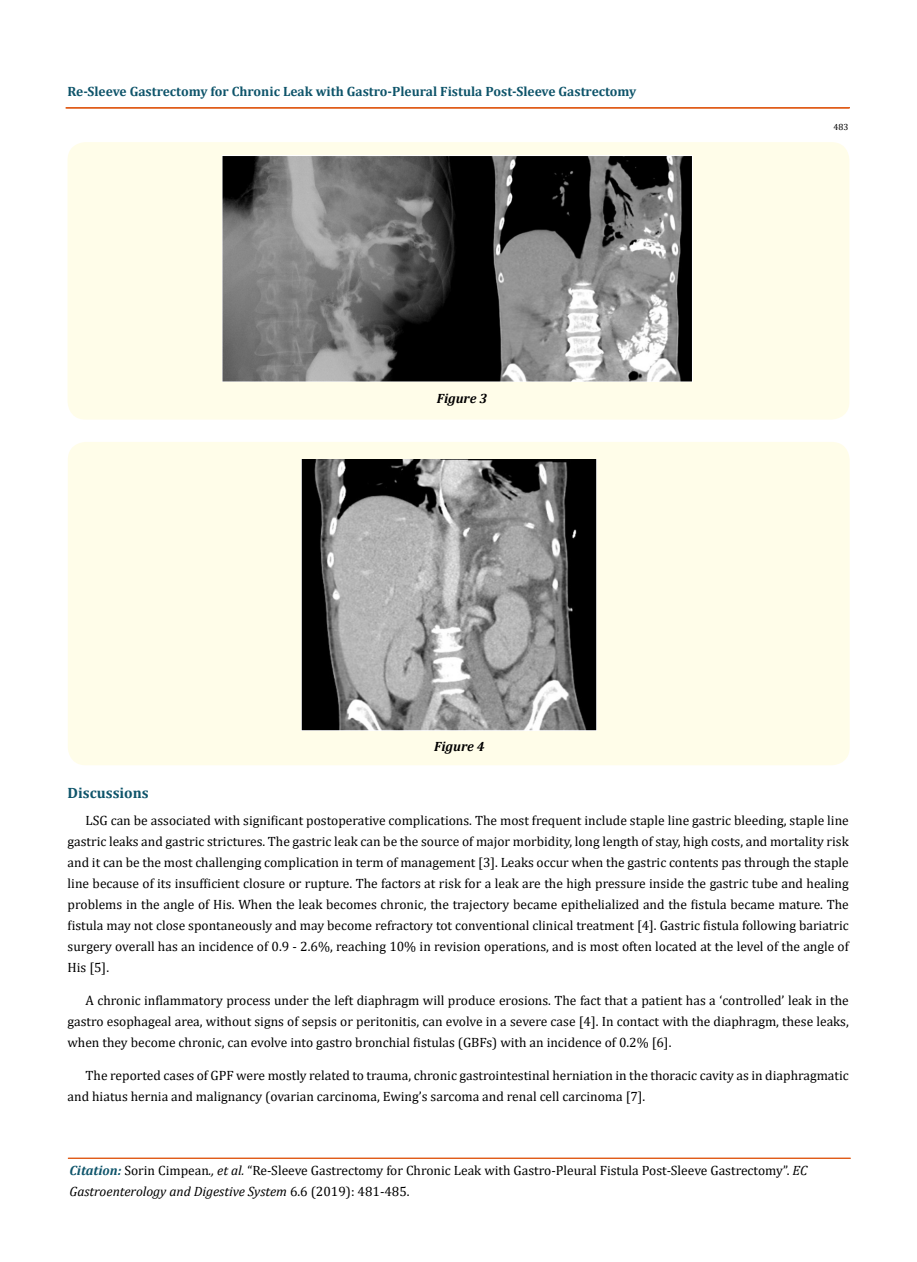
<style>
.page{position:relative;width:917px;height:1262px;background:#fff}
.page>*{position:absolute;margin:0;border:0;box-sizing:border-box;transform-origin:0 0}
.t1{font:700 15px "Cambria";color:#0e546a}
.t2{font:13.5px/21px "Cambria";color:#000}
.t3{font:700 13.5px "Cambria";color:#0e546a}
.t4{font:italic 700 13.5px "Cambria";color:#000}
.t5{font:9px "Cambria";color:#000}
.s1{font-weight:700;font-style:italic;color:#0e546a}
.s2{font-style:italic}
</style>
<div class="page">
<hr style="left:66px;top:108px;width:783px;height:1px;background:#e05d1a">
<div style="left:66px;top:107px;width:783px;height:1px;border:1px solid #e05d1a"></div>
<div style="left:68px;top:1158px;width:782px;height:1px;border:1px solid #e05d1a"></div>
<div style="left:68px;top:142px;width:781px;height:277px;background:#fffde9;border-radius:18px"></div>
<img style="left:222px;top:156px;width:470px;height:225px">
<div style="left:68px;top:442px;width:781px;height:323px;background:#fffde9;border-radius:18px"></div>
<img style="left:302px;top:459px;width:294px;height:271px">
<p class="t3" style="left:67px;top:82px;width:570px">Re-Sleeve Gastrectomy for Chronic Leak with Gastro-Pleural Fistula Post-Sleeve Gastrectomy</p>
<p class="t4" style="left:437px;top:389px;width:52px">Figure 3</p>
<p class="t4" style="left:434px;top:737px;width:52px">Figure 4</p>
<p class="t5" style="left:833px;top:122px;width:16px">483</p>
<p class="t1" style="left:68px;top:782px;width:83px">Discussions</p>
<p class="t2" style="left:68px;top:810px;width:782px;text-align:justify;text-indent:18px">LSG can be associated with significant postoperative complications. The most frequent include staple line gastric bleeding, staple line gastric leaks and gastric strictures. The gastric leak can be the source of major morbidity, long length of stay, high costs, and mortality risk and it can be the most challenging complication in term of management [3]. Leaks occur when the gastric contents pas through the staple line because of its insufficient closure or rupture. The factors at risk for a leak are the high pressure inside the gastric tube and healing problems in the angle of His. When the leak becomes chronic, the trajectory became epithelialized and the fistula became mature. The fistula may not close spontaneously and may become refractory tot conventional clinical treatment [4]. Gastric fistula following bariatric surgery overall has an incidence of 0.9 - 2.6%, reaching 10% in revision operations, and is most often located at the level of the angle of His [5].</p>
<p class="t2" style="left:68px;top:990px;width:782px;text-align:justify;text-indent:18px">A chronic inflammatory process under the left diaphragm will produce erosions. The fact that a patient has a ‘controlled’ leak in the gastro esophageal area, without signs of sepsis or peritonitis, can evolve in a severe case [4]. In contact with the diaphragm, these leaks, when they become chronic, can evolve into gastro bronchial fistulas (GBFs) with an incidence of 0.2% [6].</p>
<p class="t2" style="left:68px;top:1065px;width:782px;text-indent:18px">The reported cases of GPF were mostly related to trauma, chronic gastrointestinal herniation in the thoracic cavity as in diaphragmatic and hiatus hernia and malignancy (ovarian carcinoma, Ewing’s sarcoma and renal cell carcinoma [7].</p>
<p class="t2" style="left:69px;top:1160px;width:739px"><span class="s1">Citation:</span> Sorin Cimpean<span class="s2">., et al.</span> “Re-Sleeve Gastrectomy for Chronic Leak with Gastro-Pleural Fistula Post-Sleeve Gastrectomy”. <span class="s2">EC<br>Gastroenterology and Digestive System</span> 6.6 (2019): 481-485.</p>
</div>
